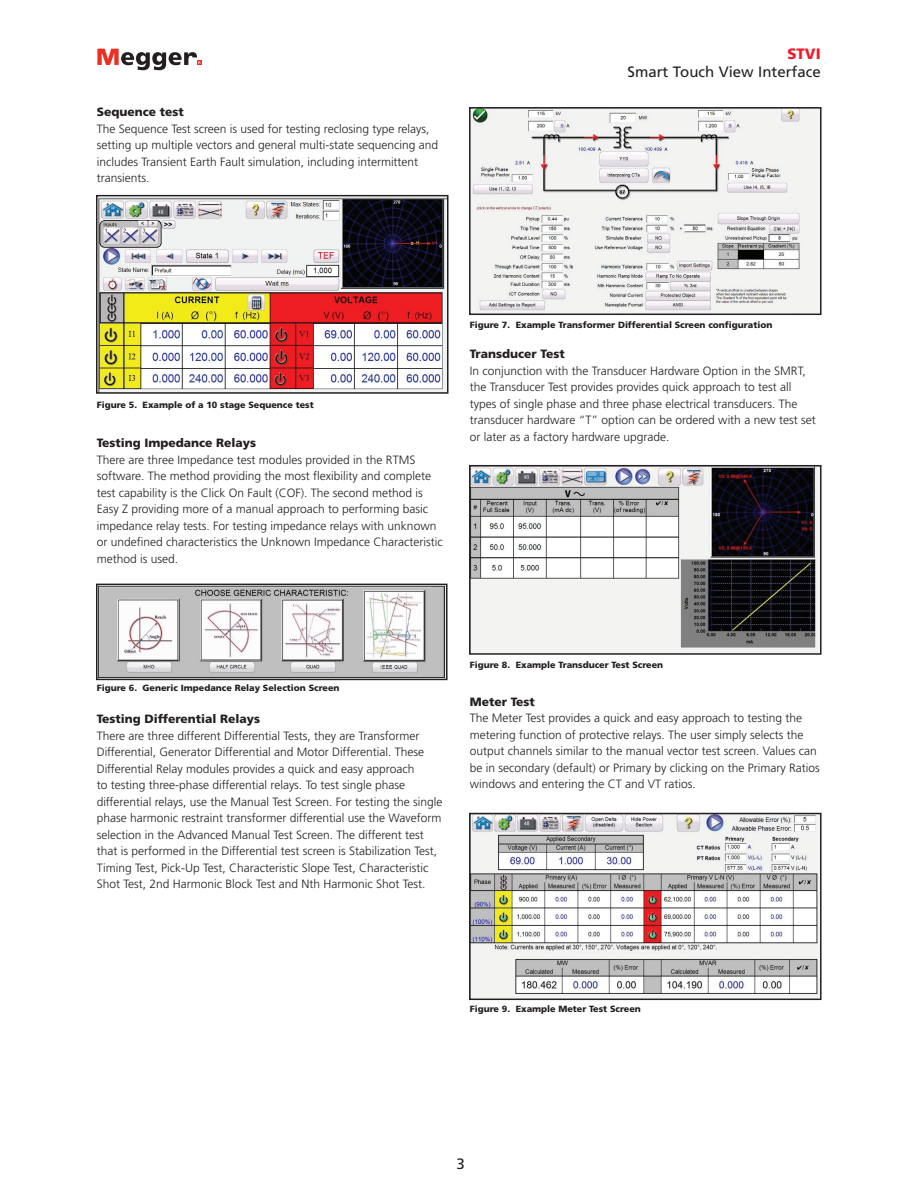
<style>
.page{position:relative;width:918px;height:1188px;background:#fff}
.page>*{position:absolute;margin:0;border:0;box-sizing:border-box;transform-origin:0 0}
.t1{font:15px "Frutiger LT Pro";color:#231f20}
.t2{font:900 15px "Frutiger LT Pro";color:#ee1b2c}
.t3{font:300 12px/16.5px "Frutiger LT Pro";color:#231f20}
.t4{font:900 12px "Frutiger LT Pro";color:#231f20}
.t5{font:900 9px "Frutiger LT Pro";color:#231f20}
</style>
<div class="page">
<svg style="left:97px;top:49px;width:104px;height:21px"></svg>
<img style="left:472px;top:110px;width:347px;height:202px">
<div style="left:469px;top:107px;width:353px;height:208px;border:2px solid #231f20"></div>
<img style="left:472px;top:468px;width:347px;height:184px">
<div style="left:469px;top:465px;width:353px;height:190px;border:2px solid #231f20"></div>
<img style="left:472px;top:816px;width:347px;height:181px">
<div style="left:469px;top:813px;width:353px;height:187px;border:2px solid #231f20"></div>
<img style="left:99px;top:198px;width:346px;height:193px">
<div style="left:96px;top:195px;width:352px;height:199px;border:2px solid #231f20"></div>
<img style="left:99px;top:587px;width:346px;height:90px">
<div style="left:96px;top:584px;width:352px;height:96px;border:2px solid #231f20"></div>
<p class="t4" style="left:97px;top:105px;width:89px">Sequence test</p>
<p class="t3" style="left:97px;top:120px;width:343px">The Sequence Test screen is used for testing reclosing type relays, setting up multiple vectors and general multi-state sequencing and includes Transient Earth Fault simulation, including intermittent transients.</p>
<p class="t2" style="left:787px;top:45px;width:35px">STVI</p>
<p class="t1" style="left:628px;top:63px;width:195px">Smart Touch View Interface</p>
<p class="t5" style="left:97px;top:399px;width:218px">Figure 5. Example of a 10 stage Sequence test</p>
<p class="t4" style="left:97px;top:436px;width:161px">Testing Impedance Relays</p>
<p class="t3" style="left:97px;top:452px;width:348px">There are three Impedance test modules provided in the RTMS software. The method providing the most flexibility and complete test capability is the Click On Fault (COF). The second method is Easy Z providing more of a manual approach to performing basic impedance relay tests. For testing impedance relays with unknown or undefined characteristics the Unknown Impedance Characteristic method is used.</p>
<p class="t5" style="left:470px;top:319px;width:304px">Figure 7. Example Transformer Differential Screen configuration</p>
<p class="t4" style="left:470px;top:347px;width:96px">Transducer Test</p>
<p class="t3" style="left:470px;top:362px;width:347px">In conjunction with the Transducer Hardware Option in the SMRT, the Transducer Test provides provides quick approach to test all types of single phase and three phase electrical transducers. The transducer hardware “T” option can be ordered with a new test set or later as a factory hardware upgrade.</p>
<p class="t5" style="left:97px;top:683px;width:244px">Figure 6. Generic Impedance Relay Selection Screen</p>
<p class="t4" style="left:97px;top:712px;width:165px">Testing Differential Relays</p>
<p class="t3" style="left:97px;top:727px;width:347px">There are three different Differential Tests, they are Transformer Differential, Generator Differential and Motor Differential. These Differential Relay modules provides a quick and easy approach<br>to testing three-phase differential relays. To test single phase differential relays, use the Manual Test Screen. For testing the single phase harmonic restraint transformer differential use the Waveform selection in the Advanced Manual Test Screen. The different test that is performed in the Differential test screen is Stabilization Test, Timing Test, Pick-Up Test, Characteristic Slope Test, Characteristic Shot Test, 2nd Harmonic Block Test and Nth Harmonic Shot Test.</p>
<p class="t5" style="left:470px;top:659px;width:195px">Figure 8. Example Transducer Test Screen</p>
<p class="t4" style="left:470px;top:695px;width:67px">Meter Test</p>
<p class="t3" style="left:470px;top:710px;width:352px">The Meter Test provides a quick and easy approach to testing the metering function of protective relays. The user simply selects the output channels similar to the manual vector test screen. Values can be in secondary (default) or Primary by clicking on the Primary Ratios windows and entering the CT and VT ratios.</p>
<p class="t5" style="left:470px;top:1004px;width:173px">Figure 9. Example Meter Test Screen</p>
<p class="t1" style="left:456px;top:1155px;width:10px">3</p>
</div>
